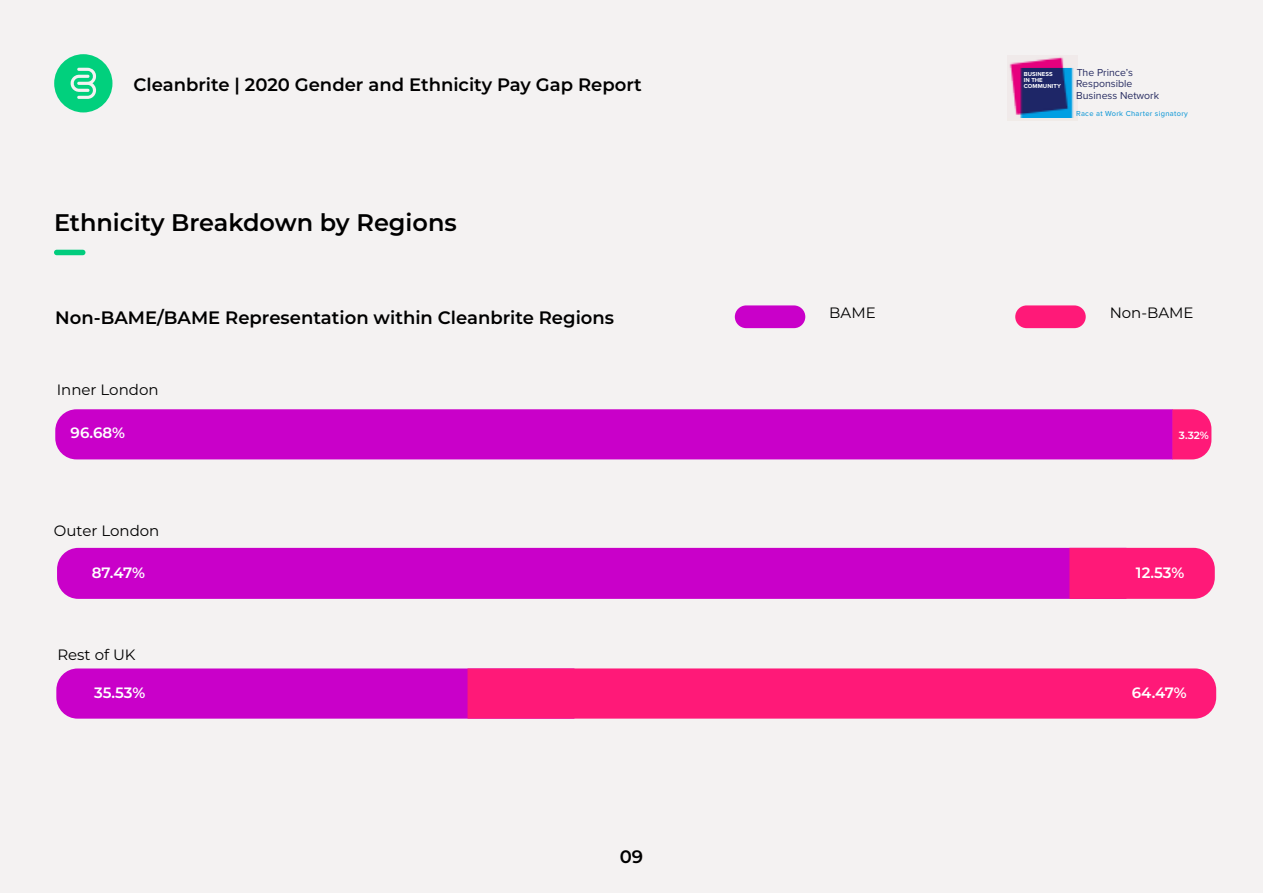
<style>
.page{position:relative;width:1263px;height:893px;background:#f4f2f2}
.page>*{position:absolute;margin:0;border:0;box-sizing:border-box;transform-origin:0 0}
.t1{font:600 24px "Montserrat";color:#000}
.t2{font:600 18px "Montserrat";color:#000}
.t3{font:15px "Montserrat";color:#000}
.t4{font:600 15px "Montserrat";color:#fff}
.t5{font:10.5px/11.9px "Proxima Nova";color:#282d62}
.t6{font:600 10.5px "Montserrat";color:#fff}
.t7{font:500 7.5px "Proxima Nova";letter-spacing:.04em;color:#1d9dd8}
.t8{font:700 6px/12.6px "Proxima Nova";letter-spacing:.01em;color:#fff}
</style>
<div class="page">
<svg style="left:54px;top:54px;width:58px;height:58px"></svg>
<div style="left:54px;top:250px;width:31px;height:5px;background:#01cc7d;border-radius:3px"></div>
<img style="left:1009px;top:56px;width:65px;height:62px">
<div style="left:57px;top:548px;width:1012px;height:51px;background:#c900c9"></div>
<div style="left:1069px;top:548px;width:146px;height:51px;background:#ff1978"></div>
<svg style="left:56px;top:668px;width:1160px;height:51px;background:#ec1596"></svg>
<div style="left:735px;top:305px;width:70px;height:23px;background:#c900c9;border-radius:11px"></div>
<div style="left:1015px;top:305px;width:71px;height:23px;background:#ff1978;border-radius:11px"></div>
<div style="left:55px;top:409px;width:1117px;height:50px;background:#c900c9"></div>
<svg style="left:1172px;top:409px;width:39px;height:50px;background:#fd2a82"></svg>
<p class="t8" style="left:1024px;top:73px;width:20px">IN THE</p>
<p class="t5" style="left:1076px;top:66px;width:84px">The Princeʼs<br>Responsible<br>Business Network</p>
<p class="t7" style="left:1076px;top:108px;width:113px">Race at Work Charter signatory</p>
<p class="t2" style="left:134px;top:72px;width:510px">Cleanbrite | 2020 Gender and Ethnicity Pay Gap Report</p>
<p class="t8" style="left:1024px;top:67px;width:39px">BUSINESS<br>COMMUNITY</p>
<h1 class="t1" style="left:54px;top:206px;width:404px">Ethnicity Breakdown by Regions</h1>
<p class="t2" style="left:55px;top:304px;width:560px">Non-BAME/BAME Representation within Cleanbrite Regions</p>
<p class="t3" style="left:829px;top:302px;width:48px">BAME</p>
<p class="t3" style="left:1110px;top:302px;width:85px">Non-BAME</p>
<p class="t3" style="left:57px;top:379px;width:103px">Inner London</p>
<p class="t4" style="left:71px;top:422px;width:56px">96.68%</p>
<p class="t6" style="left:1179px;top:428px;width:32px">3.32%</p>
<p class="t3" style="left:54px;top:520px;width:107px">Outer London</p>
<p class="t4" style="left:92px;top:562px;width:55px">87.47%</p>
<p class="t4" style="left:1136px;top:562px;width:50px">12.53%</p>
<p class="t3" style="left:57px;top:644px;width:80px">Rest of UK</p>
<p class="t4" style="left:94px;top:682px;width:53px">35.53%</p>
<p class="t4" style="left:1132px;top:682px;width:57px">64.47%</p>
<p class="t2" style="left:620px;top:843px;width:25px">09</p>
</div>
